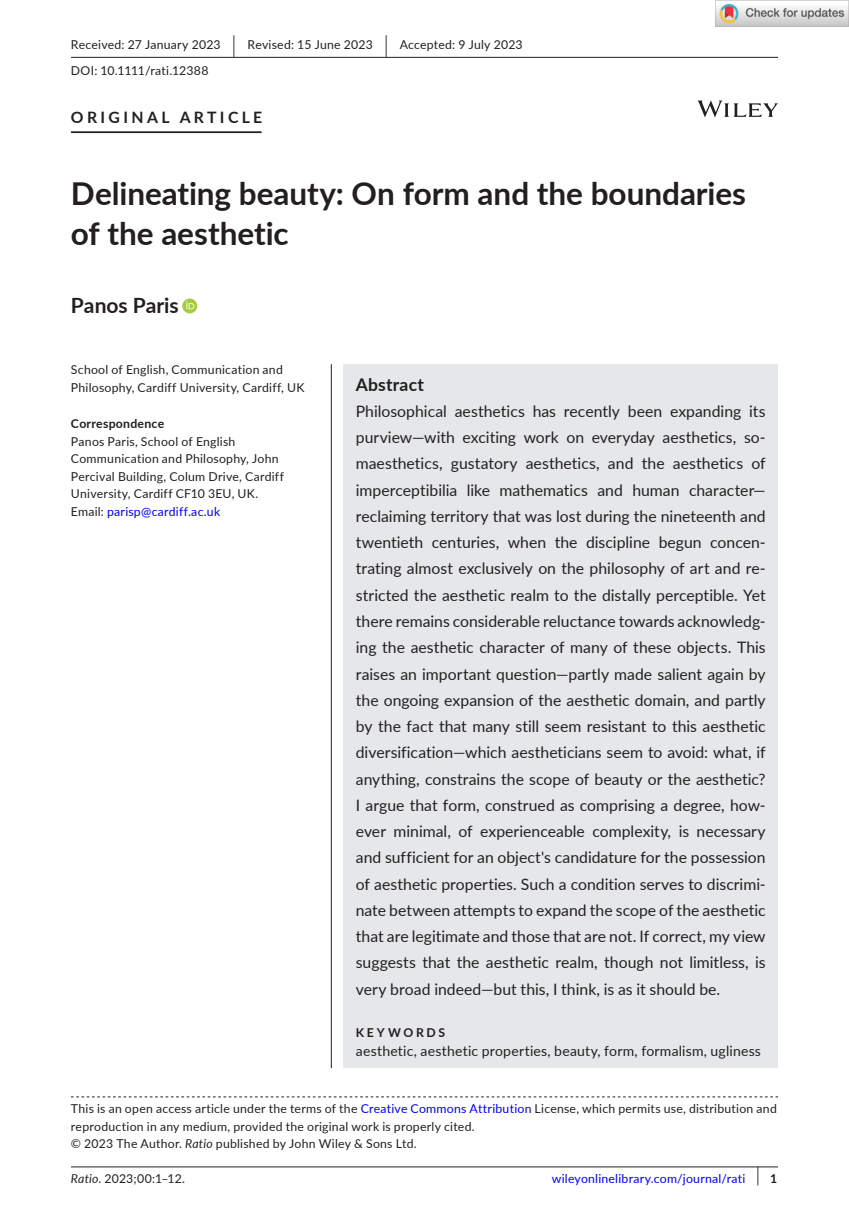
<style>
.page{position:relative;width:849px;height:1221px;background:#fff}
.page>*{position:absolute;margin:0;border:0;box-sizing:border-box;transform-origin:0 0}
.t1{font:700 31.5px/40.2px "Lato";color:#231f20}
.t2{font:700 21px "Lato";color:#231f20}
.t3{font:700 17.5px "Lato";letter-spacing:.015em;color:#231f20}
.t4{font:15.75px/26.2px "Lato";color:#231f20;text-align:justify}
.t5{font:700 15.75px "Lato";letter-spacing:.215em;color:#231f20}
.t6{font:14px "Lato";letter-spacing:.015em;color:#231f20}
.t7{font:12.25px/17.5px "Lato";letter-spacing:.02em;color:#231f20}
.t8{font:12.25px "Lato";letter-spacing:.02em;color:#00f}
.t9{font:700 12.25px "Lato";letter-spacing:.02em;color:#231f20}
.t10{font:700 12.25px "Lato";letter-spacing:.22em;color:#231f20}
.s1{font-size:22.93px}
.s2{color:#00f}
.s3{font-style:italic}
.s4{font-size:19.6px;color:#231f20}
.s5{font-weight:700;color:#231f20}
</style>
<div class="page">
<hr style="left:71px;top:1166px;width:706px;height:1px;background:#231f20">
<svg style="left:697px;top:100px;width:80px;height:17px"></svg>
<hr style="left:71px;top:131px;width:190px;height:2px;background:#231f20">
<svg style="left:182px;top:298px;width:15px;height:15px"></svg>
<svg style="left:186px;top:301px;width:8px;height:8px"></svg>
<hr style="left:71px;top:57px;width:706px;height:1px;background:#231f20">
<svg style="left:71px;top:1096px;width:706px;height:1px"></svg>
<div style="left:343px;top:364px;width:434px;height:704px;background:#e6e7e9"></div>
<hr style="left:331px;top:364px;width:1px;height:704px;background:#231f20">
<img style="left:715px;top:0;width:133px;height:26px">
<p class="t7" style="left:71px;top:31px;width:453px;line-height:26.2px">Received: 27 January 2023 <span class="s1">|</span> Revised: 15 June 2023 <span class="s1">|</span> Accepted: 9 July 2023<br>DOI: 10.1111/rati.12388</p>
<p class="t5" style="left:71px;top:105px;width:192px">ORIGINAL ARTICLE</p>
<h1 class="t1" style="left:71px;top:172px;width:676px">Delineating beauty: On form and the boundaries of the aesthetic</h1>
<h2 class="t2" style="left:71px;top:290px;width:109px">Panos Paris</h2>
<p class="t7" style="left:71px;top:360px;width:235px">School of English, Communication and<br>Philosophy, Cardiff University, Cardiff, UK</p>
<p class="t9" style="left:71px;top:415px;width:95px">Correspondence</p>
<p class="t7" style="left:71px;top:432px;width:214px">Panos Paris, School of English Communication and Philosophy, John Percival Building, Colum Drive, Cardiff University, Cardiff CF10 3EU, UK.<br>Email: <span class="s2">parisp@cardiff.ac.uk</span></p>
<p class="t3" style="left:356px;top:371px;width:70px">Abstract</p>
<p class="t4" style="left:356px;top:397px;width:411px">Philosophical aesthetics has recently been expanding its purview—with exciting work on everyday aesthetics, so&shy;maesthetics, gustatory aesthetics, and the aesthetics of imperceptibilia like mathematics and human character— reclaiming territory that was lost during the nineteenth and twentieth centuries, when the discipline begun concen&shy;trating almost exclusively on the philosophy of art and re&shy;stricted the aesthetic realm to the distally perceptible. Yet there remains considerable reluctance towards acknowledg&shy;ing the aesthetic character of many of these objects. This raises an important question—partly made salient again by the ongoing expansion of the aesthetic domain, and partly by the fact that many still seem resistant to this aesthetic diversification—which aestheticians seem to avoid: what, if anything, constrains the scope of beauty or the aesthetic?<br>I argue that form, construed as comprising a degree, how&shy;ever minimal, of experienceable complexity, is necessary and sufficient for an object's candidature for the possession of aesthetic properties. Such a condition serves to discrimi&shy;nate between attempts to expand the scope of the aesthetic that are legitimate and those that are not. If correct, my view suggests that the aesthetic realm, though not limitless, is very broad indeed—but this, I think, is as it should be.</p>
<p class="t10" style="left:356px;top:1023px;width:91px">KEYWORDS</p>
<p class="t6" style="left:356px;top:1040px;width:406px">aesthetic, aesthetic properties, beauty, form, formalism, ugliness</p>
<p class="t7" style="left:71px;top:1099px;width:707px">This is an open access article under the terms of the <span class="s2">Creative Commons Attribution</span> License, which permits use, distribution and reproduction in any medium, provided the original work is properly cited.<br>© 2023 The Author. <span class="s3">Ratio</span> published by John Wiley &amp; Sons Ltd.</p>
<p class="t7" style="left:71px;top:1169px;width:116px"><span class="s3">Ratio.</span> 2023;00:1–12.</p>
<p class="t8" style="left:551px;top:1169px;width:227px">wileyonlinelibrary.com/journal/rati <span class="s4">|</span> <span class="s5">1</span></p>
</div>
